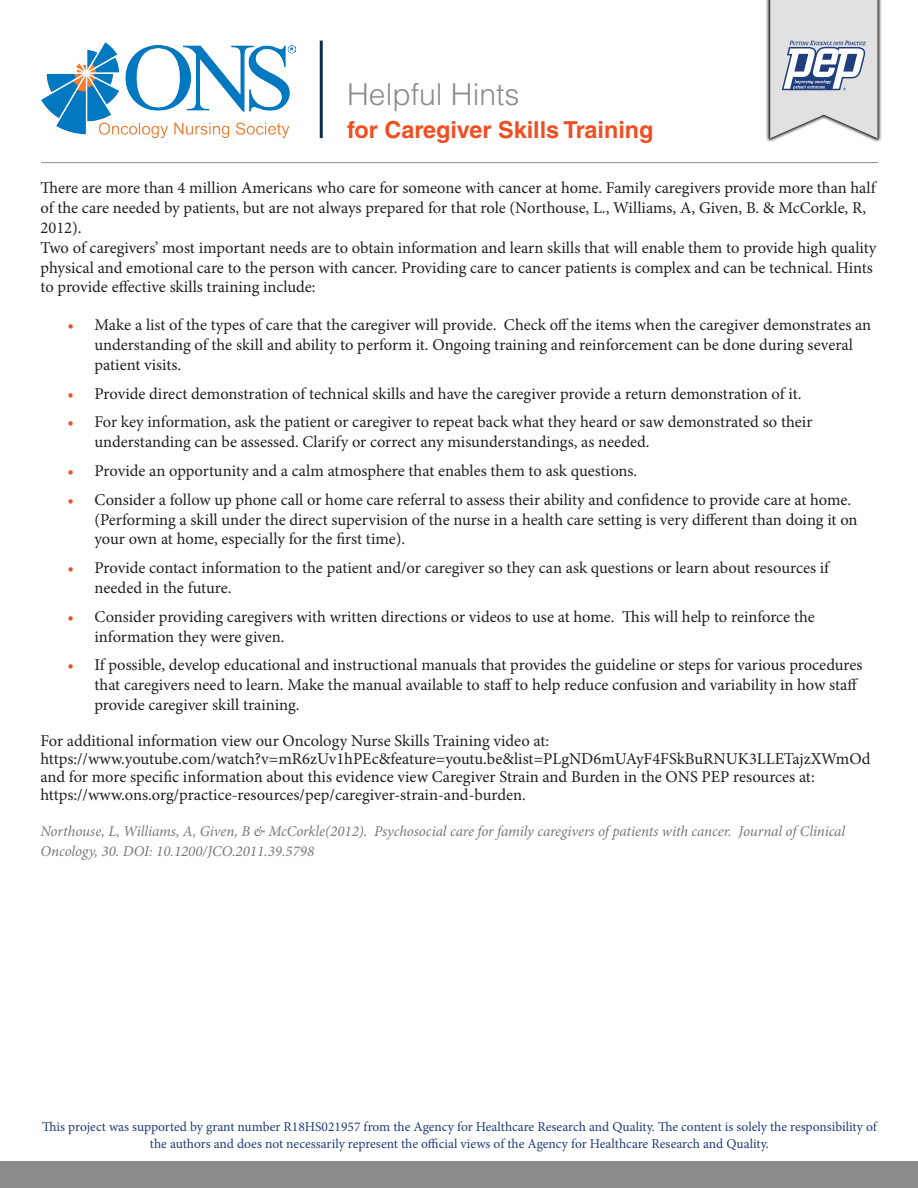
<style>
.page{position:relative;width:918px;height:1188px;background:#fff}
.page>*{position:absolute;margin:0;border:0;box-sizing:border-box;transform-origin:0 0}
.t1{font:300 30.15px "Helvetica LT Std";color:#8b8c8d}
.t2{font:700 23.4px "Helvetica LT Std";color:#f04f22}
.t3{font:16.5px/19.8px "Minion Pro";color:#231f20}
.t4{font:italic 15px/19.8px "Minion Pro";letter-spacing:-.005em;color:#76787b}
.t5{font:13.5px/16.2px "Minion Pro";color:#1e3d7b;text-align:center}
.s1{color:#f04f22}
</style>
<div class="page">
<img style="left:41px;top:42px;width:254px;height:96px">
<div style="left:0;top:1161px;width:918px;height:27px;background:#8b8c8d"></div>
<hr style="left:41px;top:162px;width:837px;height:1px;background:#8b8c8d">
<hr style="left:320px;top:41px;width:3px;height:97px;background:#0e2b51">
<svg style="left:766px;top:0;width:116px;height:142px"></svg>
<svg style="left:770px;top:0;width:108px;height:138px;background:#ced1d7"></svg>
<h1 class="t1" style="left:347px;top:75px;width:174px">Helpful Hints</h1>
<h2 class="t2" style="left:347px;top:116px;width:308px">for Caregiver Skills Training</h2>
<p class="t3" style="left:40px;top:178px;width:838px">There are more than 4 million Americans who care for someone with cancer at home. Family caregivers provide more than half of the care needed by patients, but are not always prepared for that role (Northouse, L., Williams, A, Given, B. &amp; McCorkle, R, 2012).<br>Two of caregivers’ most important needs are to obtain information and learn skills that will enable them to provide high quality physical and emotional care to the person with cancer. Providing care to cancer patients is complex and can be technical. Hints to provide effective skills training include:</p>
<p class="t3" style="left:94px;top:315px;width:778px;text-indent:-27px"><span class="s1">•</span> Make a list of the types of care that the caregiver will provide. Check off the items when the caregiver demonstrates an understanding of the skill and ability to perform it. Ongoing training and reinforcement can be done during several patient visits.</p>
<p class="t3" style="left:67px;top:384px;width:736px"><span class="s1">•</span> Provide direct demonstration of technical skills and have the caregiver provide a return demonstration of it.</p>
<p class="t3" style="left:94px;top:412px;width:719px;text-indent:-27px"><span class="s1">•</span> For key information, ask the patient or caregiver to repeat back what they heard or saw demonstrated so their understanding can be assessed. Clarify or correct any misunderstandings, as needed.</p>
<p class="t3" style="left:67px;top:461px;width:571px"><span class="s1">•</span> Provide an opportunity and a calm atmosphere that enables them to ask questions.</p>
<p class="t3" style="left:94px;top:490px;width:765px;text-indent:-27px"><span class="s1">•</span> Consider a follow up phone call or home care referral to assess their ability and confidence to provide care at home. (Performing a skill under the direct supervision of the nurse in a health care setting is very different than doing it on your own at home, especially for the first time).</p>
<p class="t3" style="left:94px;top:558px;width:736px;text-indent:-27px"><span class="s1">•</span> Provide contact information to the patient and/or caregiver so they can ask questions or learn about resources if needed in the future.</p>
<p class="t3" style="left:94px;top:607px;width:722px;text-indent:-27px"><span class="s1">•</span> Consider providing caregivers with written directions or videos to use at home. This will help to reinforce the information they were given.</p>
<p class="t3" style="left:94px;top:655px;width:770px;text-indent:-27px"><span class="s1">•</span> If possible, develop educational and instructional manuals that provides the guideline or steps for various procedures that caregivers need to learn. Make the manual available to staff to help reduce confusion and variability in how staff provide caregiver skill training.</p>
<p class="t3" style="left:40px;top:732px;width:832px;line-height:18px">For additional information view our Oncology Nurse Skills Training video at: https://www.youtube.com/watch?v=mR6zUv1hPEc&amp;feature=youtu.be&amp;list=PLgND6mUAyF4FSkBuRNUK3LLETajzXWmOd and for more specific information about this evidence view Caregiver Strain and Burden in the ONS PEP resources at: https://www.ons.org/practice-resources/pep/caregiver-strain-and-burden.</p>
<p class="t4" style="left:40px;top:821px;width:806px">Northouse, L, Williams, A, Given, B &amp; McCorkle(2012). Psychosocial care for family caregivers of patients with cancer. Journal of Clinical<br>Oncology, 30. DOI: 10.1200/JCO.2011.39.5798</p>
<p class="t5" style="left:42px;top:1119px;width:836px">This project was supported by grant number R18HS021957 from the Agency for Healthcare Research and Quality. The content is solely the responsibility of the authors and does not necessarily represent the official views of the Agency for Healthcare Research and Quality.</p>
</div>
